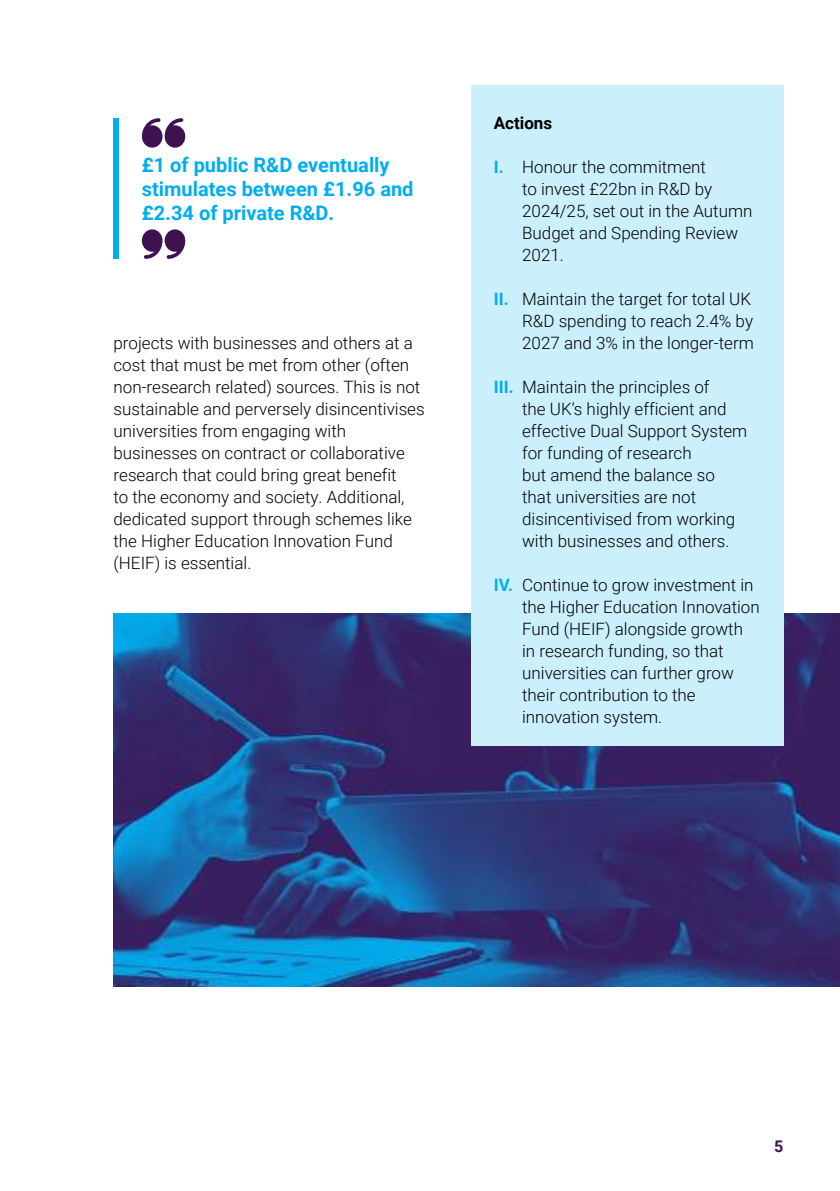
<style>
.page{position:relative;width:840px;height:1191px;background:#fff}
.page>*{position:absolute;margin:0;border:0;box-sizing:border-box;transform-origin:0 0}
.t1{font:700 20px/24px "Roboto";color:#00aeef}
.t2{font:300 17px/22px "Roboto";color:#000}
.t3{font:700 17px "Roboto";color:#000}
.t4{font:700 16px "Roboto";color:#3e1151}
.s1{font-weight:700;color:#00aeef}
</style>
<div class="page">
<img style="left:113px;top:613px;width:726px;height:374px">
<svg style="left:141px;top:118px;width:45px;height:30px"></svg>
<svg style="left:141px;top:229px;width:44px;height:30px"></svg>
<div style="left:471px;top:85px;width:311px;height:661px;background:#cceffc"></div>
<div style="left:113px;top:118px;width:6px;height:141px;background:#00aeef"></div>
<p class="t1" style="left:142px;top:154px;width:273px">£1 of public R&amp;D eventually stimulates between £1.96 and £2.34 of private R&amp;D.</p>
<p class="t2" style="left:113px;top:333px;width:312px">projects with businesses and others at a cost that must be met from other (often non-research related) sources. This is not sustainable and perversely disincentivises universities from engaging with businesses on contract or collaborative research that could bring great benefit<br>to the economy and society. Additional, dedicated support through schemes like the Higher Education Innovation Fund (HEIF) is essential.</p>
<p class="t3" style="left:493px;top:116px;width:60px">Actions</p>
<p class="t2" style="left:522px;top:157px;width:232px;text-indent:-28px"><span class="s1">I.</span> Honour the commitment<br>to invest £22bn in R&amp;D by<br>2024/25, set out in the Autumn<br>Budget and Spending Review<br>2021.</p>
<p class="t2" style="left:522px;top:289px;width:233px;text-indent:-28px"><span class="s1">II.</span> Maintain the target for total UK<br>R&amp;D spending to reach 2.4% by<br>2027 and 3% in the longer-term</p>
<p class="t2" style="left:522px;top:377px;width:227px;text-indent:-28px"><span class="s1">III.</span> Maintain the principles of<br>the UK’s highly efficient and effective Dual Support System for funding of research<br>but amend the balance so that universities are not disincentivised from working with businesses and others.</p>
<p class="t2" style="left:522px;top:575px;width:239px;text-indent:-28px"><span class="s1">IV.</span> Continue to grow investment in the Higher Education Innovation<br>Fund (HEIF) alongside growth in research funding, so that universities can further grow their contribution to the innovation system.</p>
<p class="t4" style="left:773px;top:1139px;width:11px">5</p>
</div>
